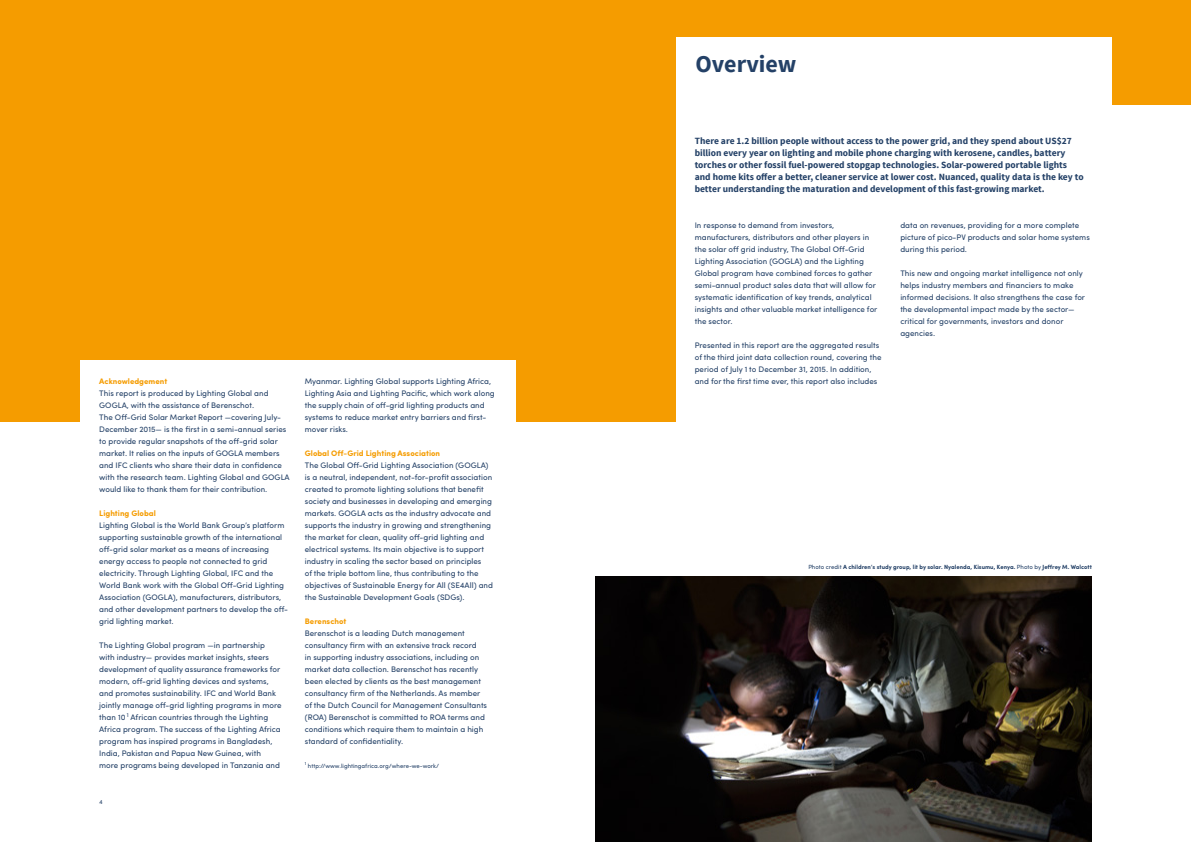
<style>
.page{position:relative;width:1191px;height:842px;background:#fff}
.page>*{position:absolute;margin:0;border:0;box-sizing:border-box;transform-origin:0 0}
.t1{font:700 24px "Source Sans Pro";color:#244167}
.Text_intro{font:700 9.5px/12px "Source Sans Pro";color:#244167}
.Text_intro-2{font:8px/12px "Sofia Pro";color:#244167}
.Text{font:8px/12px "Sofia Pro";color:#244167}
.Text_Title{font:700 8px "Sofia Pro";color:#f59c00}
.Footnote_text{font:700 6px "Sofia Pro";color:#244167}
.Footnote_text-2{font:6px "Sofia Pro";color:#244167}
.Text-2{font:6px "Sofia Pro";color:#244167}
.s1{font-weight:400}
</style>
<div class="page">
<div style="left:595px;top:0;width:596px;height:105px;background:#f59c00"></div>
<div style="left:676px;top:37px;width:435px;height:96px;background:#fff"></div>
<div style="left:0;top:0;width:676px;height:421px;background:#f59c00"></div>
<div style="left:81px;top:360px;width:435px;height:72px;background:#fff"></div>
<img style="left:595px;top:576px;width:496px;height:266px">
<p class="t1" style="left:695px;top:49px;width:102px">Overview</p>
<p class="Text_Title" style="left:99px;top:375px;width:69px">Acknowledgement</p>
<p class="Text" style="left:99px;top:387px;width:171px">This report is produced by Lighting Global and<br>GOGLA, with the assistance of Berenschot.</p>
<p class="Text" style="left:99px;top:411px;width:192px">The Off-Grid Solar Market Report —covering July-December 2015— is the first in a semi-annual series to provide regular snapshots of the off-grid solar market. It relies on the inputs of GOGLA members and IFC clients who share their data in confidence with the research team. Lighting Global and GOGLA would like to thank them for their contribution.</p>
<p class="Text_Title" style="left:99px;top:507px;width:58px">Lighting Global</p>
<p class="Text_intro-2" style="left:99px;top:519px;width:190px">Lighting Global is the World Bank Group’s platform supporting sustainable growth of the international off-grid solar market as a means of increasing energy access to people not connected to grid electricity. Through Lighting Global, IFC and the World Bank work with the Global Off-Grid Lighting Association (GOGLA), manufacturers, distributors, and other development partners to develop the off&shy;grid lighting market.</p>
<p class="Text_intro-2" style="left:99px;top:639px;width:184px">The Lighting Global program —in partnership with industry— provides market insights, steers development of quality assurance frameworks for modern, off-grid lighting devices and systems, and promotes sustainability. IFC and World Bank jointly manage off-grid lighting programs in more than 10 <sup>1</sup> African countries through the Lighting Africa program. The success of the Lighting Africa program has inspired programs in Bangladesh, India, Pakistan and Papua New Guinea, with more programs being developed in Tanzania and</p>
<p class="Text-2" style="left:99px;top:797px;width:5px">4</p>
<p class="Text_intro" style="left:694px;top:135px;width:390px">There are 1.2 billion people without access to the power grid, and they spend about US$27 billion every year on lighting and mobile phone charging with kerosene, candles, battery torches or other fossil fuel-powered stopgap technologies. Solar-powered portable lights and home kits offer a better, cleaner service at lower cost. Nuanced, quality data is the key to better understanding the maturation and development of this fast-growing market.</p>
<p class="Text_intro-2" style="left:694px;top:219px;width:184px">In response to demand from investors, manufacturers, distributors and other players in the solar off grid industry, The Global Off-Grid Lighting Association (GOGLA) and the Lighting Global program have combined forces to gather semi-annual product sales data that will allow for systematic identification of key trends, analytical insights and other valuable market intelligence for the sector.</p>
<p class="Text_intro-2" style="left:694px;top:339px;width:188px">Presented in this report are the aggregated results of the third joint data collection round, covering the period of July 1 to December 31, 2015. In addition,</p>
<p class="Text_intro-2" style="left:900px;top:219px;width:191px">data on revenues, providing for a more complete picture of pico-PV products and solar home systems during this period.</p>
<p class="Text_intro-2" style="left:900px;top:267px;width:186px">This new and ongoing market intelligence not only helps industry members and financiers to make informed decisions. It also strengthens the case for the developmental impact made by the sector— critical for governments, investors and donor agencies.</p>
<p class="Text_intro-2" style="left:305px;top:375px;width:188px">Myanmar. Lighting Global supports Lighting Africa,</p>
<p class="Text_intro-2" style="left:694px;top:375px;width:184px">and for the first time ever, this report also includes</p>
<p class="Text_intro-2" style="left:305px;top:387px;width:191px">Lighting Asia and Lighting Pacific, which work along the supply chain of off-grid lighting products and systems to reduce market entry barriers and first&shy;mover risks.</p>
<p class="Text_Title" style="left:305px;top:447px;width:137px">Global Off-Grid Lighting Association</p>
<p class="Text_intro-2" style="left:305px;top:459px;width:190px">The Global Off-Grid Lighting Association (GOGLA) is a neutral, independent, not-for-profit association created to promote lighting solutions that benefit society and businesses in developing and emerging markets. GOGLA acts as the industry advocate and supports the industry in growing and strengthening the market for clean, quality off-grid lighting and electrical systems. Its main objective is to support industry in scaling the sector based on principles<br>of the triple bottom line, thus contributing to the objectives of Sustainable Energy for All (SE4All) and the Sustainable Development Goals (SDGs).</p>
<p class="Text_Title" style="left:305px;top:615px;width:43px">Berenschot</p>
<p class="Text_intro-2" style="left:305px;top:627px;width:184px">Berenschot is a leading Dutch management consultancy firm with an extensive track record<br>in supporting industry associations, including on market data collection. Berenschot has recently been elected by clients as the best management consultancy firm of the Netherlands. As member of the Dutch Council for Management Consultants (ROA) Berenschot is committed to ROA terms and conditions which require them to maintain a high standard of confidentiality.</p>
<p class="Footnote_text-2" style="left:305px;top:761px;width:136px"><sup>1</sup> http://www.lightingafrica.org/where-we-work/</p>
<p class="Footnote_text" style="left:808px;top:562px;width:285px"><span class="s1">Photo credit</span> A children’s study group, lit by solar. Nyalenda, Kisumu, Kenya. <span class="s1">Photo by</span> Jeffrey M. Walcott</p>
</div>
